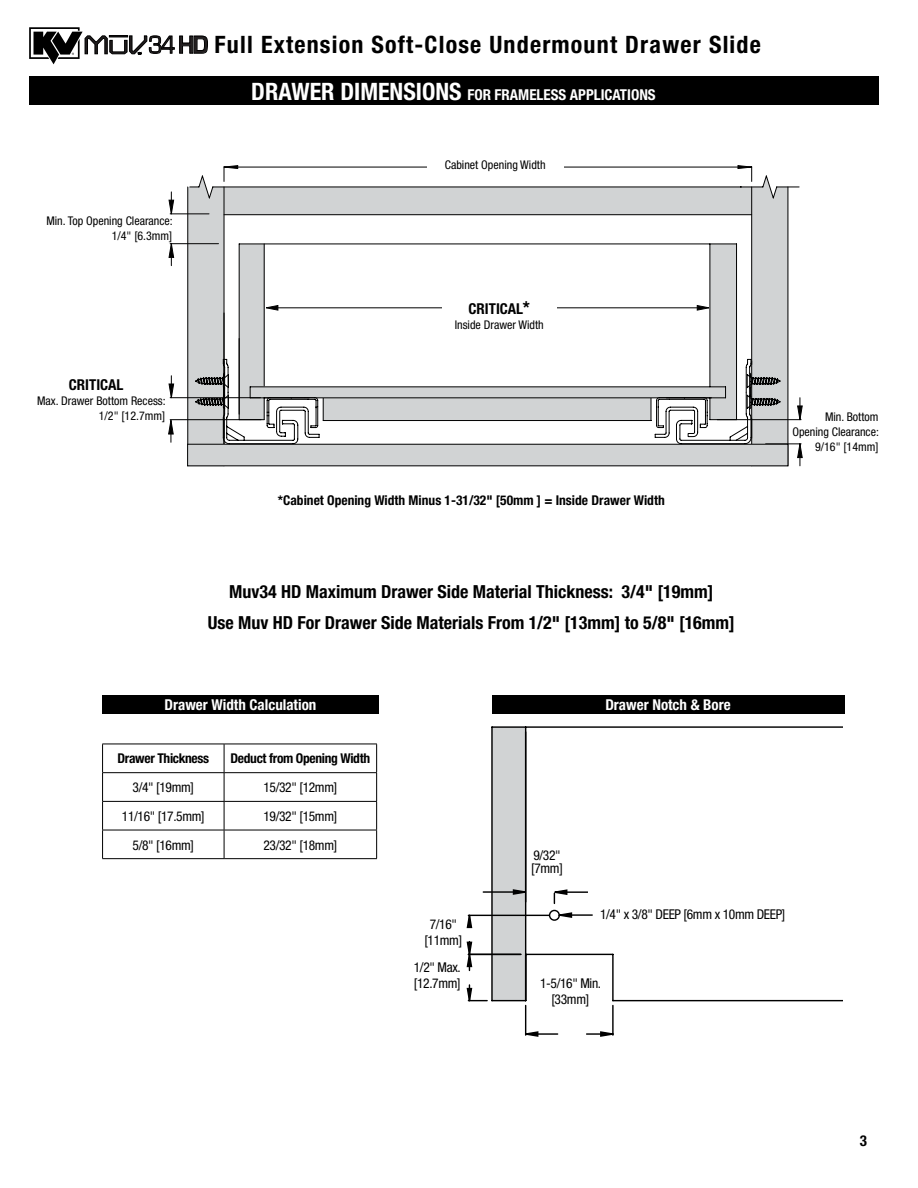
<style>
.page{position:relative;width:918px;height:1188px;background:#fff}
.page>*{position:absolute;margin:0;border:0;box-sizing:border-box;transform-origin:0 0}
.t1{font:700 condensed 24px "Helvetica Neue";letter-spacing:.05em;color:#000}
.t2{font:700 condensed 24px "Helvetica Neue";color:#fff}
.t3{font:700 condensed 18px/31.5px "Helvetica Neue";color:#000;text-align:center}
.t4{font:700 condensed 15px "Helvetica Neue";color:#fff}
.t5{font:700 condensed 15px "Helvetica Neue";color:#000}
.t6{font:condensed 13.5px/15.8px "Helvetica Neue";letter-spacing:-.025em;color:#000}
.t7{font:700 condensed 13.5px "Helvetica Neue";color:#000}
.t8{font:condensed 12px/15px "Helvetica Neue";color:#000;text-align:right}
.s1{font-family:"Eurostile";font-weight:400;font-stretch:normal;font-size:25.8px;color:#221e1f}
.s2{font-family:"Eurostile";font-stretch:normal;font-size:25.8px;color:#221e1f}
.s3{font-size:18px}
</style>
<div class="page">
<svg style="left:188px;top:186px;width:1px;height:258px"></svg>
<hr style="left:187px;top:187px;width:1px;height:279px;background:#010101">
<hr style="left:224px;top:167px;width:245px;height:1px;background:#010101">
<svg style="left:737px;top:165px;width:15px;height:4px"></svg>
<svg style="left:223px;top:165px;width:15px;height:4px"></svg>
<hr style="left:170px;top:419px;width:94px;height:1px;background:#010101">
<hr style="left:170px;top:397px;width:90px;height:1px;background:#010101">
<svg style="left:168px;top:420px;width:6px;height:22px"></svg>
<svg style="left:168px;top:376px;width:6px;height:22px"></svg>
<hr style="left:170px;top:243px;width:49px;height:1px;background:#010101">
<hr style="left:170px;top:213px;width:39px;height:1px;background:#010101">
<svg style="left:168px;top:243px;width:6px;height:23px"></svg>
<svg style="left:168px;top:192px;width:6px;height:23px"></svg>
<svg style="left:799px;top:443px;width:4px;height:23px"></svg>
<svg style="left:800px;top:398px;width:3px;height:22px"></svg>
<svg style="left:189px;top:175px;width:611px;height:286px"></svg>
<div style="left:188px;top:444px;width:600px;height:22px;background:#d1d3d4"></div>
<div style="left:187px;top:444px;width:601px;height:22px;border:1px solid #010101"></div>
<svg style="left:222px;top:359px;width:43px;height:86px"></svg>
<svg style="left:265px;top:176px;width:523px;height:290px"></svg>
<div style="left:427px;top:160px;width:136px;height:14px;background:#fff"></div>
<svg style="left:102px;top:744px;width:275px;height:114px"></svg>
<hr style="left:102px;top:858px;width:122px;height:1px;background:#000">
<hr style="left:224px;top:858px;width:153px;height:1px;background:#000">
<div style="left:492px;top:695px;width:352px;height:19px;background:#000"></div>
<hr style="left:917px;top:727px;width:1px;height:274px;background:#000">
<svg style="left:466px;top:726px;width:377px;height:311px"></svg>
<div style="left:542px;top:987px;width:52px;height:23px;background:#fff"></div>
<div style="left:29px;top:76px;width:849px;height:29px;background:#000"></div>
<div style="left:442px;top:290px;width:115px;height:40px;background:#fff"></div>
<div style="left:102px;top:695px;width:277px;height:19px;background:#000"></div>
<svg style="left:29px;top:27px;width:179px;height:37px"></svg>
<h1 class="t1" style="left:148px;top:30px;width:614px"><span class="s1">34</span> <span class="s2">HD</span> Full Extension Soft-Close Undermount Drawer Slide</h1>
<h1 class="t2" style="left:251px;top:77px;width:103px">DRAWERDIMENSIONS</h1>
<p class="t4" style="left:467px;top:85px;width:9px">FOR</p>
<p class="t4" style="left:495px;top:85px;width:10px">FRAME</p>
<p class="t4" style="left:537px;top:85px;width:16px">LESS</p>
<p class="t4" style="left:570px;top:85px;width:51px">APPLICATIONS</p>
<p class="t8" style="left:46px;top:213px;width:128px">Min. Top Opening Clearance:<br>1/4" [6.3mm]</p>
<p class="t5" style="left:69px;top:376px;width:56px">CRITICAL</p>
<p class="t8" style="left:37px;top:393px;width:130px">Max. Drawer Bottom Recess:<br>1/2" [12.7mm]</p>
<p class="t8" style="left:445px;top:157px;width:102px">Cabinet Opening Width</p>
<p class="t5" style="left:469px;top:300px;width:63px">CRITI CAL<span class="s3">*</span></p>
<p class="t8" style="left:455px;top:317px;width:91px">Inside Drawer Width</p>
<p class="t7" style="left:278px;top:492px;width:388px">*Cabinet Opening Width Minus 1-31/32" [50mm ] = Inside Drawer Width</p>
<p class="t8" style="left:792px;top:409px;width:88px">Min. Bottom<br>Opening Clearance:<br>9/16" [14mm]</p>
<h2 class="t3" style="left:208px;top:576px;width:529px">Muv34 HD Maximum Drawer Side Material Thickness: 3/4" [19mm]<br>Use Muv HD For Drawer Side Materials From 1/2" [13mm] to 5/8" [16mm]</h2>
<p class="t4" style="left:164px;top:696px;width:153px">Drawer Width Calculation</p>
<p class="t7" style="left:117px;top:750px;width:93px">Drawer Thickness</p>
<p class="t7" style="left:231px;top:750px;width:141px">Deduct from Opening Width</p>
<p class="t6" style="left:133px;top:780px;width:63px">3/4" [19mm]</p>
<p class="t6" style="left:263px;top:780px;width:75px">15/32" [12mm]</p>
<p class="t6" style="left:122px;top:808px;width:84px">11/16" [17.5mm]</p>
<p class="t6" style="left:263px;top:808px;width:75px">19/32" [15mm]</p>
<p class="t6" style="left:133px;top:837px;width:63px">5/8" [16mm]</p>
<p class="t6" style="left:263px;top:837px;width:75px">23/32" [18mm]</p>
<p class="t6" style="left:424px;top:917px;width:39px;text-align:center">7/16" [11mm]</p>
<p class="t6" style="left:414px;top:959px;width:48px">1/2" Max. [12.7mm]</p>
<p class="t4" style="left:605px;top:696px;width:127px">Drawer Notch &amp; Bore</p>
<p class="t6" style="left:531px;top:848px;width:33px;line-height:13.5px">9/32" [7mm]</p>
<p class="t6" style="left:600px;top:906px;width:187px">1/4" x 3/8" DEEP [6mm x 10mm DEEP]</p>
<p class="t6" style="left:540px;top:976px;width:63px;text-align:center">1-5/16" Min. [33mm]</p>
<p class="t5" style="left:860px;top:1131px;width:9px">3</p>
</div>
